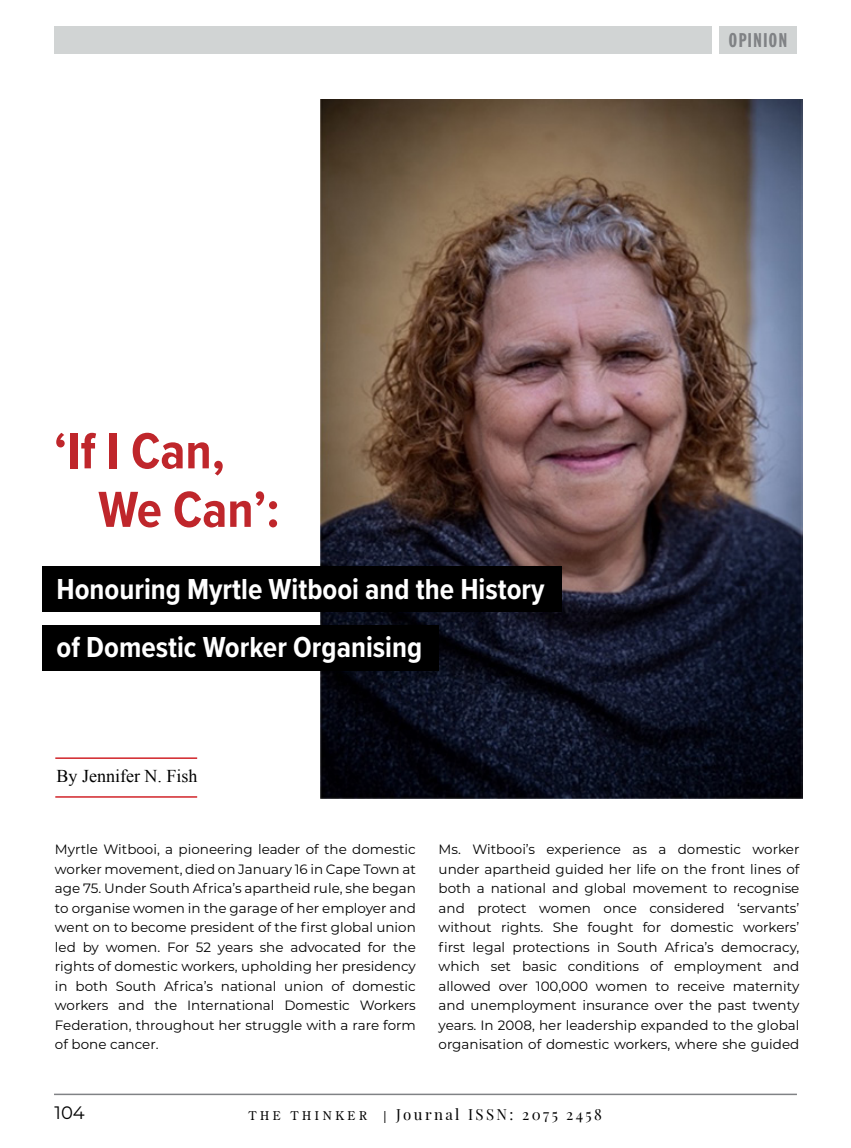
<style>
.page{position:relative;width:851px;height:1148px;background:#fff}
.page>*{position:absolute;margin:0;border:0;box-sizing:border-box;transform-origin:0 0}
.t1{font:700 52.5px/58.5px "Proxima Nova Cond";color:#bf262b}
.t2{font:700 30px/58.5px "Proxima Nova Cond";color:#fff}
.t3{font:19.5px "Franklin Gothic Std Extra Cond";letter-spacing:.08em;color:#808285}
.t4{font:18px "Times New Roman";color:#000}
.t5{font:18px "Montserrat";color:#000}
.t6{font:15px "Playfair Display";letter-spacing:.16em;color:#000}
.t7{font:13.5px/19.5px "Montserrat";color:#000;text-align:justify}
.t8{font:12px "Century Old Style Std";letter-spacing:.3em;color:#000}
.s1{font-family:"Century Old Style Std";font-size:12px}
</style>
<div class="page">
<hr style="left:54px;top:1093px;width:742px;height:2px;background:#808285">
<div style="left:719px;top:26px;width:77px;height:28px;background:#d1d4d4"></div>
<div style="left:54px;top:26px;width:657px;height:28px;background:#d1d4d4"></div>
<img style="left:320px;top:100px;width:482px;height:698px">
<hr style="left:55px;top:757px;width:142px;height:2px;background:#d12429">
<hr style="left:55px;top:796px;width:142px;height:1px;background:#d12429">
<div style="left:43px;top:566px;width:518px;height:45px;background:#000"></div>
<div style="left:43px;top:625px;width:395px;height:45px;background:#000"></div>
<h1 class="t1" style="left:98px;top:420px;width:183px;text-indent:-44px">‘If I Can,<br>We Can’:</h1>
<h2 class="t2" style="left:56px;top:558px;width:489px">Honouring Myrtle Witbooi and the History of Domestic Worker Organising</h2>
<h3 class="t4" style="left:56px;top:764px;width:142px">By Jennifer N. Fish</h3>
<h3 class="t3" style="left:729px;top:30px;width:60px">OPINION</h3>
<p class="t7" style="left:55px;top:839px;width:362px">Myrtle Witbooi, a pioneering leader of the domestic worker movement, died on January 16 in Cape Town at age 75. Under South Africa’s apartheid rule, she began to organise women in the garage of her employer and went on to become president of the first global union led by women. For 52 years she advocated for the rights of domestic workers, upholding her presidency in both South Africa’s national union of domestic workers and the International Domestic Workers Federation, throughout her struggle with a rare form of bone cancer.</p>
<p class="t7" style="left:438px;top:839px;width:362px">Ms. Witbooi’s experience as a domestic worker under apartheid guided her life on the front lines of both a national and global movement to recognise and protect women once considered ‘servants’ without rights. She fought for domestic workers’ first legal protections in South Africa’s democracy, which set basic conditions of employment and allowed over 100,000 women to receive maternity and unemployment insurance over the past twenty years. In 2008, her leadership expanded to the global organisation of domestic workers, where she guided</p>
<h3 class="t5" style="left:55px;top:1100px;width:32px">104</h3>
<p class="t8" style="left:249px;top:1108px;width:119px">THE THINKER</p>
<p class="t6" style="left:383px;top:1103px;width:220px"><span class="s1">|</span> Journal ISSN: 2075 2458</p>
</div>
